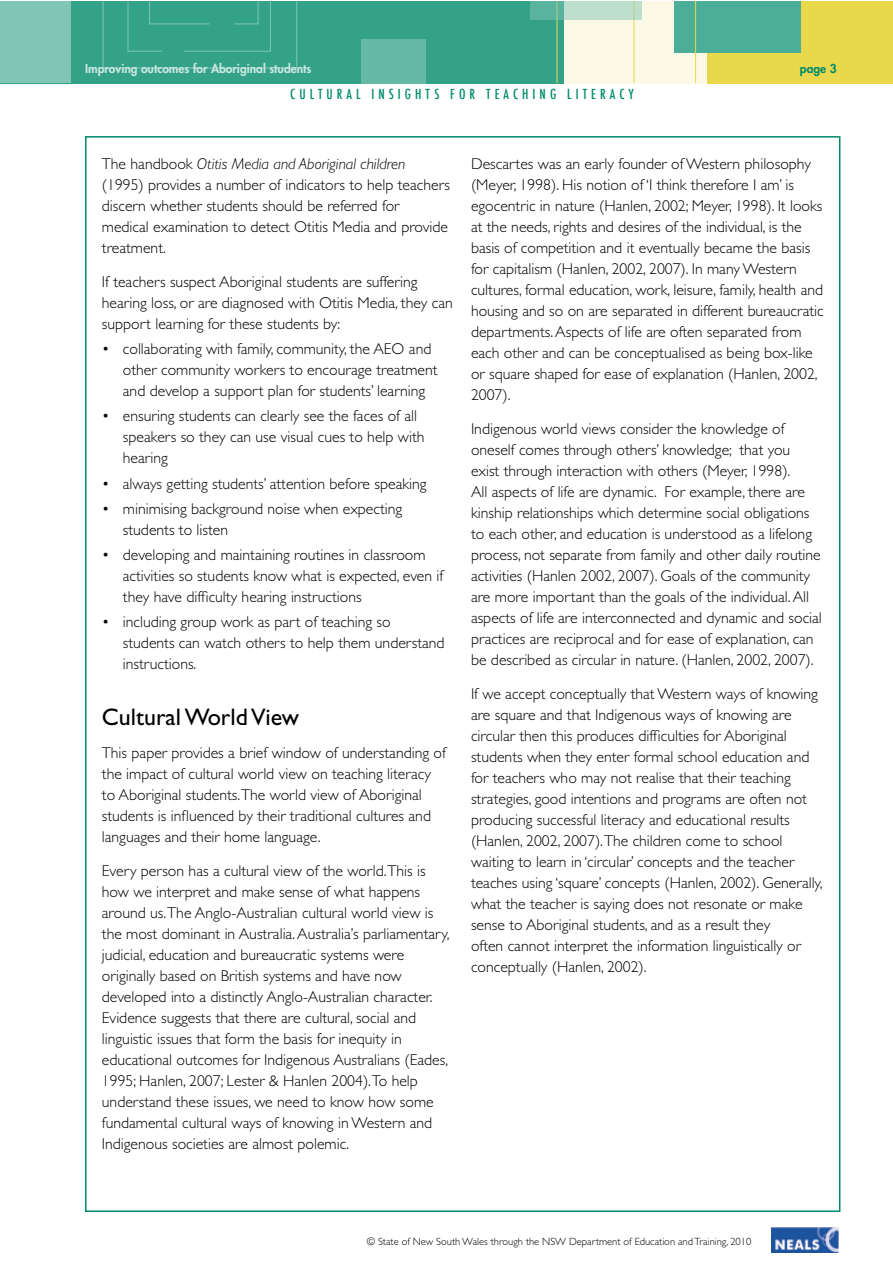
<style>
.page{position:relative;width:893px;height:1263px;background:#fff}
.page>*{position:absolute;margin:0;border:0;box-sizing:border-box;transform-origin:0 0}
.t1{font:24px "Gill Sans";color:#000}
.t2{font:300 15.75px/21px "Gill Sans";color:#000}
.t3{font:500 condensed 13.5px "Futura";letter-spacing:.3em;color:#008b6c}
.t4{font:800 12px "Futura";color:#cce8e2}
.t5{font:800 12px "Futura";color:#008b6c}
.t6{font:300 10.5px "Gill Sans";color:#000}
.s1{font-style:italic}
</style>
<div class="page">
<div style="left:0;top:1px;width:892px;height:82px;background:#fcfae6"></div>
<div style="left:0;top:1px;width:563px;height:82px;background:#33a289"></div>
<div style="left:707px;top:1px;width:185px;height:82px;background:#e9d84c"></div>
<div style="left:361px;top:39px;width:65px;height:44px;background:#66b9a7"></div>
<div style="left:0;top:1px;width:71px;height:82px;background:#80c5b5"></div>
<div style="left:675px;top:1px;width:126px;height:51px;background:#4cae98"></div>
<hr style="left:557px;top:1px;width:1px;height:82px;background:#e9d84c">
<hr style="left:634px;top:1px;width:1px;height:82px;background:#e9d84c">
<hr style="left:695px;top:1px;width:1px;height:82px;background:#e9d84c">
<svg style="left:531px;top:1px;width:111px;height:19px;background:#a0d2be"></svg>
<svg style="left:102px;top:1px;width:195px;height:68px"></svg>
<img style="left:771px;top:1227px;width:67px;height:25px">
<p class="t4" style="left:85px;top:61px;width:228px">Improving outcomes for Aboriginal students</p>
<p class="t5" style="left:800px;top:61px;width:38px">page 3</p>
<p class="t3" style="left:290px;top:86px;width:345px">CULTURAL INSIGHTS FOR TEACHING LITERACY</p>
<p class="t2" style="left:102px;top:154px;width:350px">The handbook <span class="s1">Otitis Media and Aboriginal children </span>(1995) provides a number of indicators to help teachers discern whether students should be referred for medical examination to detect Otitis Media and provide treatment.</p>
<p class="t2" style="left:102px;top:271px;width:353px">If teachers suspect Aboriginal students are suffering hearing loss, or are diagnosed with Otitis Media, they can support learning for these students by:</p>
<p class="t2" style="left:123px;top:339px;width:316px;text-indent:-21px">• collaborating with family, community, the AEO and other community workers to encourage treatment and develop a support plan for students’ learning</p>
<p class="t2" style="left:123px;top:406px;width:303px;text-indent:-21px">• ensuring students can clearly see the faces of all speakers so they can use visual cues to help with hearing</p>
<p class="t2" style="left:102px;top:473px;width:326px">• always getting students’ attention before speaking</p>
<p class="t2" style="left:123px;top:498px;width:281px;text-indent:-21px">• minimising background noise when expecting students to listen</p>
<p class="t2" style="left:123px;top:545px;width:322px;text-indent:-21px">• developing and maintaining routines in classroom activities so students know what is expected, even if they have difficulty hearing instructions</p>
<p class="t2" style="left:123px;top:612px;width:323px;text-indent:-21px">• including group work as part of teaching so students can watch others to help them understand instructions.</p>
<h1 class="t1" style="left:102px;top:703px;width:199px">Cultural World View</h1>
<p class="t2" style="left:102px;top:743px;width:345px">This paper provides a brief window of understanding of the impact of cultural world view on teaching literacy to Aboriginal students.The world view of Aboriginal students is influenced by their traditional cultures and languages and their home language.</p>
<p class="t2" style="left:102px;top:860px;width:349px">Every person has a cultural view of the world.This is how we interpret and make sense of what happens around us.The Anglo-Australian cultural world view is the most dominant in Australia. Australia’s parliamentary, judicial, education and bureaucratic systems were originally based on British systems and have now developed into a distinctly Anglo-Australian character.<br>Evidence suggests that there are cultural, social and linguistic issues that form the basis for inequity in educational outcomes for Indigenous Australians (Eades, 1995; Hanlen, 2007; Lester &amp; Hanlen 2004).To help understand these issues, we need to know how some fundamental cultural ways of knowing in Western and Indigenous societies are almost polemic.</p>
<p class="t2" style="left:471px;top:154px;width:354px">Descartes was an early founder of Western philosophy (Meyer, 1998). His notion of ‘I think therefore I am’ is egocentric in nature (Hanlen, 2002; Meyer, 1998). It looks at the needs, rights and desires of the individual, is the basis of competition and it eventually became the basis for capitalism (Hanlen, 2002, 2007). In many Western cultures, formal education, work, leisure, family, health and housing and so on are separated in different bureaucratic departments. Aspects of life are often separated from each other and can be conceptualised as being box-like or square shaped for ease of explanation (Hanlen, 2002, 2007).</p>
<p class="t2" style="left:471px;top:418px;width:352px">Indigenous world views consider the knowledge of oneself comes through others’ knowledge; that you exist through interaction with others (Meyer, 1998).<br>All aspects of life are dynamic. For example, there are kinship relationships which determine social obligations to each other, and education is understood as a lifelong process, not separate from family and other daily routine activities (Hanlen 2002, 2007). Goals of the community are more important than the goals of the individual. All aspects of life are interconnected and dynamic and social practices are reciprocal and for ease of explanation, can be described as circular in nature. (Hanlen, 2002, 2007).</p>
<p class="t2" style="left:471px;top:683px;width:353px">If we accept conceptually that Western ways of knowing are square and that Indigenous ways of knowing are circular then this produces difficulties for Aboriginal students when they enter formal school education and for teachers who may not realise that their teaching strategies, good intentions and programs are often not producing successful literacy and educational results (Hanlen, 2002, 2007).The children come to school waiting to learn in ‘circular’ concepts and the teacher teaches using ‘square’ concepts (Hanlen, 2002). Generally, what the teacher is saying does not resonate or make sense to Aboriginal students, and as a result they<br>often cannot interpret the information linguistically or conceptually (Hanlen, 2002).</p>
<p class="t6" style="left:367px;top:1235px;width:386px">© State of New South Wales through the NSW Department of Education and Training, 2010</p>
</div>
